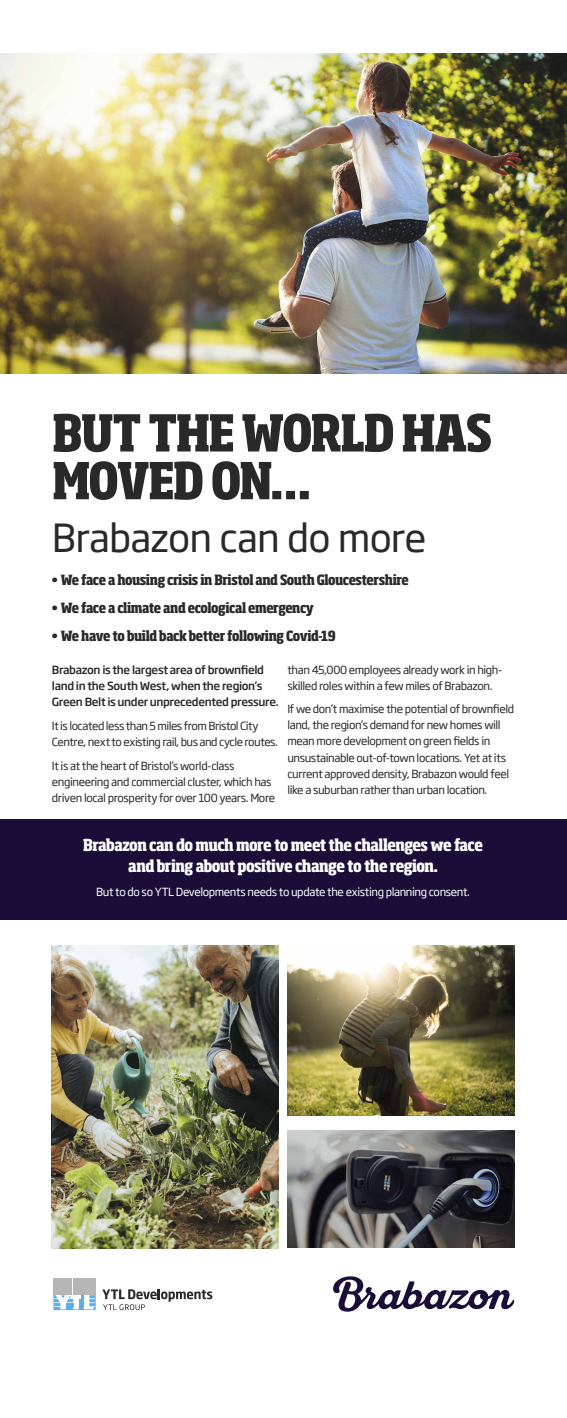
<style>
.page{position:relative;width:567px;height:1418px;background:#fff}
.page>*{position:absolute;margin:0;border:0;box-sizing:border-box;transform-origin:0 0}
.t1{font:800 condensed 50.15px/47.8px "Soho Pro";letter-spacing:-.03em;color:#292929}
.t2{font:38.3px "Soho Gothic Pro";letter-spacing:-.025em;color:#292929}
.t3{font:800 condensed 16.2px/20.9px "Soho Pro";letter-spacing:-.035em;color:#fff;text-align:center}
.t4{font:800 condensed 13.9px "Soho Pro";letter-spacing:-.03em;color:#292929}
.t5{font:11.1px/16.2px "Soho Gothic Pro";letter-spacing:-.035em;color:#292929}
.t6{font:500 11.1px/16.2px "Soho Gothic Pro";letter-spacing:-.035em;color:#292929}
.t7{font:11.1px "Soho Gothic Pro";letter-spacing:-.035em;color:#fff}
</style>
<div class="page">
<svg style="left:333px;top:1276px;width:181px;height:35px"></svg>
<svg style="left:53px;top:1278px;width:43px;height:33px"></svg>
<hr style="left:92px;top:1277px;width:4px;height:17px;background:#b6b6b6">
<div style="left:53px;top:1277px;width:5px;height:17px;background:#b6b6b6"></div>
<hr style="left:58px;top:1277px;width:4px;height:17px;background:#b6b6b6">
<hr style="left:63px;top:1277px;width:4px;height:17px;background:#b6b6b6">
<hr style="left:68px;top:1277px;width:4px;height:17px;background:#b6b6b6">
<hr style="left:73px;top:1277px;width:4px;height:17px;background:#b6b6b6">
<hr style="left:77px;top:1277px;width:4px;height:17px;background:#b6b6b6">
<hr style="left:82px;top:1277px;width:4px;height:17px;background:#b6b6b6">
<hr style="left:87px;top:1277px;width:4px;height:17px;background:#b6b6b6">
<svg style="left:53px;top:1294px;width:43px;height:15px"></svg>
<svg style="left:102px;top:1289px;width:110px;height:21px"></svg>
<div style="left:0;top:819px;width:567px;height:101px;background:#1b0c38"></div>
<img style="left:0;top:53px;width:567px;height:320px">
<img style="left:287px;top:945px;width:227px;height:170px">
<img style="left:287px;top:1130px;width:227px;height:117px">
<img style="left:52px;top:945px;width:227px;height:303px">
<h1 class="t1" style="left:52px;top:406px;width:441px">BUT THE WORLD HAS<br>MOVED ON…</h1>
<h2 class="t2" style="left:52px;top:508px;width:376px">Brabazon can do more</h2>
<p class="t4" style="left:52px;top:570px;width:359px">• We face a housing crisis in Bristol and South Gloucestershire</p>
<p class="t4" style="left:52px;top:598px;width:264px">• We face a climate and ecological emergency</p>
<p class="t4" style="left:52px;top:626px;width:285px">• We have to build back better following Covid-19</p>
<p class="t6" style="left:52px;top:661px;width:228px">Brabazon is the largest area of brownfield land in the South West, when the region’s<br>Green Belt is under unprecedented pressure.</p>
<p class="t5" style="left:52px;top:717px;width:228px">It is located less than 5 miles from Bristol City<br>Centre, next to existing rail, bus and cycle routes.</p>
<p class="t5" style="left:52px;top:757px;width:225px">It is at the heart of Bristol’s world-class engineering and commercial cluster, which has driven local prosperity for over 100 years. More</p>
<h3 class="t3" style="left:83px;top:834px;width:401px">Brabazon can do much more to meet the challenges we face and bring about positive change to the region.</h3>
<p class="t7" style="left:96px;top:883px;width:375px">But to do so YTL Developments needs to update the existing planning consent.</p>
<p class="t5" style="left:287px;top:661px;width:217px">than 45,000 employees already work in high&shy;skilled roles within a few miles of Brabazon.</p>
<p class="t5" style="left:287px;top:700px;width:228px">If we don’t maximise the potential of brownfield land, the region’s demand for new homes will mean more development on green fields in unsustainable out-of-town locations. Yet at its current approved density, Brabazon would feel like a suburban rather than urban location.</p>
</div>
